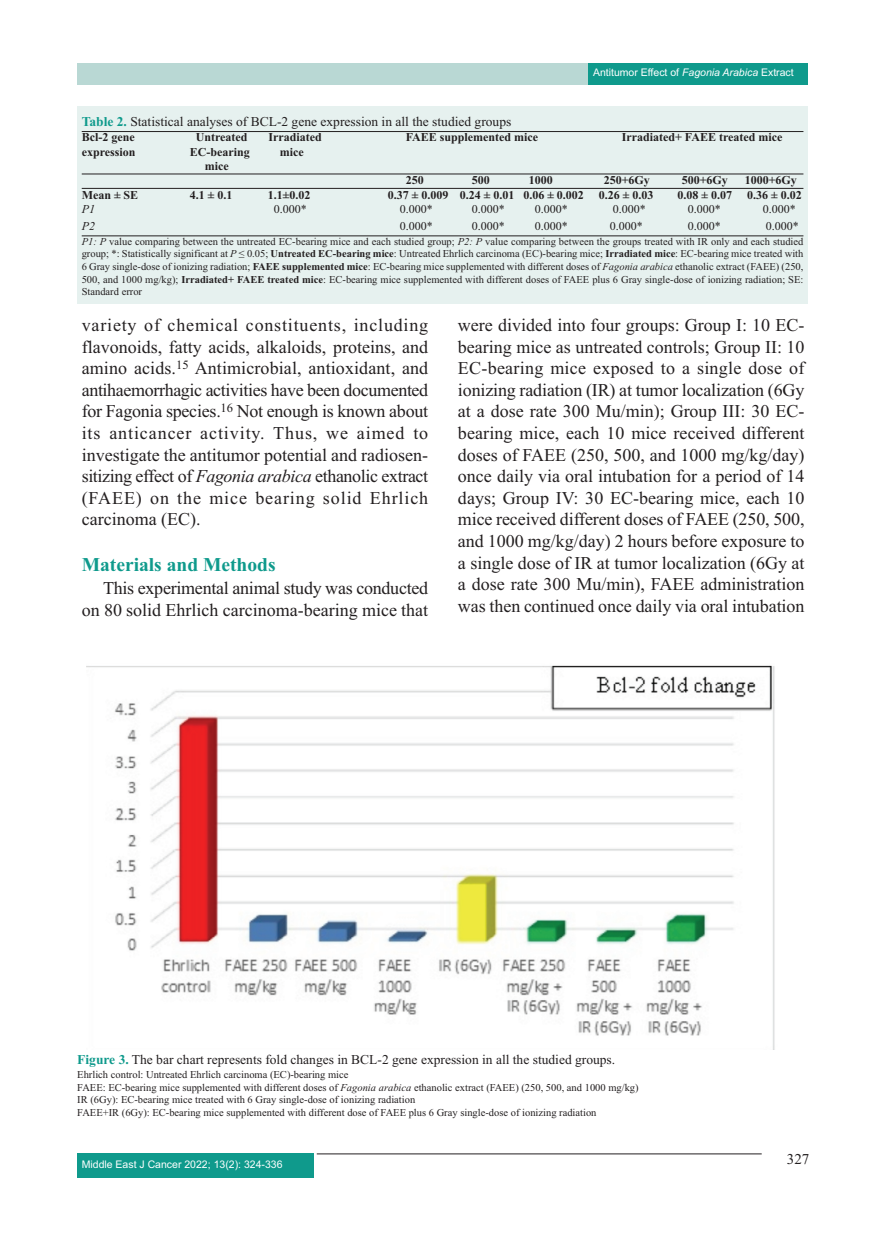
<style>
.page{position:relative;width:893px;height:1234px;background:#fff}
.page>*{position:absolute;margin:0;border:0;box-sizing:border-box;transform-origin:0 0}
.t1{font:700 19.5px "Times New Roman";color:#0f9a8c}
.t2{font:18px/21.6px "Times New Roman";letter-spacing:-.005em;color:#231f20;text-align:justify}
.t3{font:15px "Times New Roman";color:#231f20}
.t4{font:13.5px "Times New Roman";color:#231f20}
.t5{font:700 12px "Times New Roman";color:#231f20}
.t6{font:12px "Times New Roman";color:#231f20}
.t7{font:italic 12px "Times New Roman";color:#231f20}
.t8{font:10.5px/12.6px "Times New Roman";color:#231f20;text-align:justify}
.t9{font:10.5px "Arial";color:#fff}
.s1{font-style:italic}
.s2{font-weight:700;color:#0f9a8c}
.s3{font-weight:700}
</style>
<div class="page">
<div style="left:78px;top:64px;width:730px;height:21px;background:#b9d8d4"></div>
<div style="left:588px;top:64px;width:220px;height:21px;background:#0f9a8c"></div>
<hr style="left:317px;top:1153px;width:445px;height:1px;background:#231f20">
<div style="left:77px;top:1153px;width:236px;height:24px;background:#0f9a8c"></div>
<div style="left:77px;top:106px;width:731px;height:197px;background:#e6f1ef"></div>
<hr style="left:82px;top:131px;width:721px;height:1px;background:#231f20">
<hr style="left:82px;top:173px;width:721px;height:1px;background:#231f20">
<hr style="left:82px;top:188px;width:721px;height:1px;background:#231f20">
<hr style="left:82px;top:235px;width:721px;height:1px;background:#231f20">
<img style="left:87px;top:665px;width:688px;height:384px">
<p class="t9" style="left:593px;top:68px;width:202px">Antitumor Effect of <span class="s1">Fagonia Arabica</span> Extract</p>
<p class="t4" style="left:82px;top:117px;width:431px"><span class="s2">Table 2.</span> Statistical analyses of BCL-2 gene expression in all the studied groups</p>
<p class="t5" style="left:82px;top:133px;width:54px">Bcl-2 gene</p>
<p class="t5" style="left:196px;top:133px;width:53px">Untreated</p>
<p class="t5" style="left:268px;top:133px;width:55px">Irradiated</p>
<p class="t5" style="left:406px;top:133px;width:134px">FAEE supplemented mice</p>
<p class="t5" style="left:622px;top:133px;width:162px">Irradiated+ FAEE treated mice</p>
<p class="t5" style="left:82px;top:148px;width:55px">expression</p>
<p class="t5" style="left:190px;top:148px;width:61px">EC-bearing</p>
<p class="t5" style="left:280px;top:148px;width:25px">mice</p>
<p class="t5" style="left:205px;top:162px;width:25px">mice</p>
<p class="t5" style="left:406px;top:176px;width:19px">250</p>
<p class="t5" style="left:472px;top:176px;width:19px">500</p>
<p class="t5" style="left:529px;top:176px;width:25px">1000</p>
<p class="t5" style="left:604px;top:176px;width:48px">250+6Gy</p>
<p class="t5" style="left:682px;top:176px;width:48px">500+6Gy</p>
<p class="t5" style="left:745px;top:176px;width:54px">1000+6Gy</p>
<p class="t5" style="left:82px;top:191px;width:58px">Mean ± SE</p>
<p class="t5" style="left:190px;top:191px;width:44px">4.1 ± 0.1</p>
<p class="t5" style="left:268px;top:191px;width:44px">1.1±0.02</p>
<p class="t5" style="left:388px;top:191px;width:198px">0.37 ± 0.009 0.24 ± 0.01 0.06 ± 0.002</p>
<p class="t5" style="left:599px;top:191px;width:56px">0.26 ± 0.03</p>
<p class="t5" style="left:677px;top:191px;width:56px">0.08 ± 0.07</p>
<p class="t5" style="left:747px;top:191px;width:56px">0.36 ± 0.02</p>
<p class="t7" style="left:82px;top:205px;width:15px">P1</p>
<p class="t6" style="left:274px;top:205px;width:34px">0.000*</p>
<p class="t6" style="left:400px;top:205px;width:34px">0.000*</p>
<p class="t6" style="left:472px;top:205px;width:34px">0.000*</p>
<p class="t6" style="left:535px;top:205px;width:34px">0.000*</p>
<p class="t6" style="left:613px;top:205px;width:34px">0.000*</p>
<p class="t6" style="left:688px;top:205px;width:34px">0.000*</p>
<p class="t6" style="left:763px;top:205px;width:34px">0.000*</p>
<p class="t7" style="left:82px;top:221px;width:15px">P2</p>
<p class="t6" style="left:400px;top:221px;width:34px">0.000*</p>
<p class="t6" style="left:472px;top:221px;width:34px">0.000*</p>
<p class="t6" style="left:535px;top:221px;width:34px">0.000*</p>
<p class="t6" style="left:610px;top:221px;width:34px">0.000*</p>
<p class="t6" style="left:688px;top:221px;width:34px">0.000*</p>
<p class="t6" style="left:766px;top:221px;width:34px">0.000*</p>
<p class="t8" style="left:82px;top:236px;width:723px"><span class="s1">P1: P</span> value comparing between the untreated EC-bearing mice and each studied group; <span class="s1">P2: P</span> value comparing between the groups treated with IR only and each studied group; *: Statistically significant at <span class="s1">P</span> ≤ 0.05; <span class="s3">Untreated EC-bearing mice</span>: Untreated Ehrlich carcinoma (EC)-bearing mice; <span class="s3">Irradiated mice</span>: EC-bearing mice treated with 6 Gray single-dose of ionizing radiation; <span class="s3">FAEE supplemented mice</span>: EC-bearing mice supplemented with different doses of <span class="s1">Fagonia arabica</span> ethanolic extract (FAEE) (250, 500, and 1000 mg/kg); <span class="s3">Irradiated+ FAEE treated mice</span>: EC-bearing mice supplemented with different doses of FAEE plus 6 Gray single-dose of ionizing radiation; SE:<br>Standard error</p>
<p class="t2" style="left:82px;top:316px;width:348px">variety of chemical constituents, including flavonoids, fatty acids, alkaloids, proteins, and amino acids.<sup>15</sup> Antimicrobial, antioxidant, and antihaemorrhagic activities have been documented for Fagonia species.<sup>16</sup> Not enough is known about its anticancer activity. Thus, we aimed to investigate the antitumor potential and radiosen&shy;sitizing effect of <span class="s1">Fagonia arabica</span> ethanolic extract (FAEE) on the mice bearing solid Ehrlich carcinoma (EC).</p>
<p class="t1" style="left:82px;top:558px;width:195px">Materials and Methods</p>
<p class="t2" style="left:82px;top:578px;width:348px;text-align:right">This experimental animal study was conducted on 80 solid Ehrlich carcinoma-bearing mice that</p>
<p class="t2" style="left:458px;top:316px;width:348px">were divided into four groups: Group I: 10 EC&shy;bearing mice as untreated controls; Group II: 10<br>EC-bearing mice exposed to a single dose of ionizing radiation (IR) at tumor localization (6Gy at a dose rate 300 Mu/min); Group III: 30 EC&shy;bearing mice, each 10 mice received different doses of FAEE (250, 500, and 1000 mg/kg/day) once daily via oral intubation for a period of 14 days; Group IV: 30 EC-bearing mice, each 10 mice received different doses of FAEE (250, 500, and 1000 mg/kg/day) 2 hours before exposure to a single dose of IR at tumor localization (6Gy at a dose rate 300 Mu/min), FAEE administration was then continued once daily via oral intubation</p>
<p class="t4" style="left:77px;top:1054px;width:539px"><span class="s2">Figure 3.</span> The bar chart represents fold changes in BCL-2 gene expression in all the studied groups.</p>
<p class="t8" style="left:77px;top:1069px;width:273px">Ehrlich control: Untreated Ehrlich carcinoma (EC)-bearing mice</p>
<p class="t8" style="left:77px;top:1081px;width:563px">FAEE: EC-bearing mice supplemented with different doses of <span class="s1">Fagonia arabica</span> ethanolic extract (FAEE) (250, 500, and 1000 mg/kg)</p>
<p class="t8" style="left:77px;top:1094px;width:339px">IR (6Gy): EC-bearing mice treated with 6 Gray single-dose of ionizing radiation</p>
<p class="t8" style="left:77px;top:1106px;width:521px">FAEE+IR (6Gy): EC-bearing mice supplemented with different dose of FAEE plus 6 Gray single-dose of ionizing radiation</p>
<p class="t9" style="left:82px;top:1160px;width:202px">Middle East J Cancer 2022; 13(2): 324-336</p>
<p class="t3" style="left:787px;top:1152px;width:24px">327</p>
</div>
